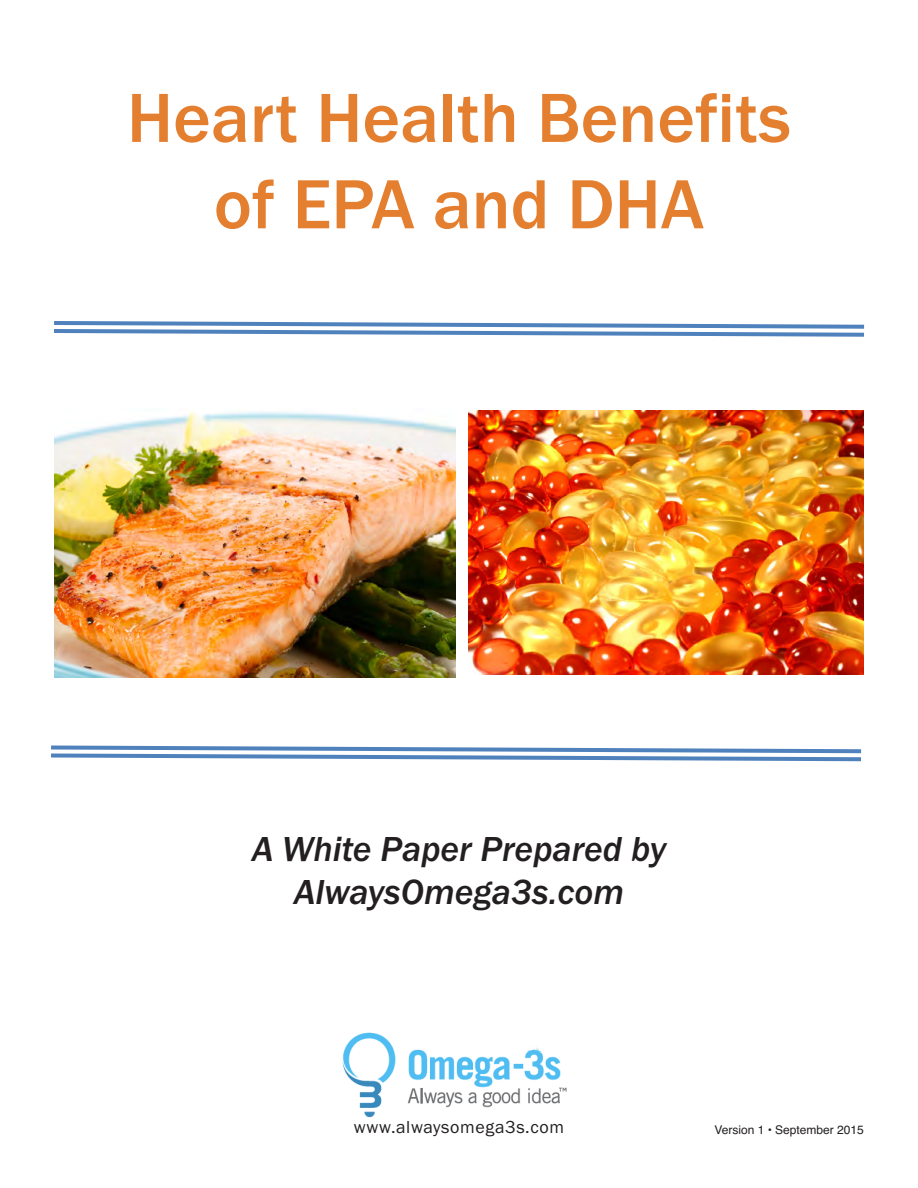
<style>
.page{position:relative;width:918px;height:1188px;background:#fff}
.page>*{position:absolute;margin:0;border:0;box-sizing:border-box;transform-origin:0 0}
.t1{font:500 72px/86.4px "Franklin Gothic";color:#e57f30;text-align:center}
.t2{font:italic 500 36px/43.2px "Franklin Gothic";color:#231f20;text-align:center}
.t3{font:18px "Franklin Gothic";letter-spacing:.035em;color:#231f20}
.t4{font:12px "Helvetica";color:#231f20}
</style>
<div class="page">
<img style="left:54px;top:411px;width:402px;height:266px">
<img style="left:468px;top:410px;width:396px;height:264px">
<svg style="left:54px;top:321px;width:811px;height:16px"></svg>
<svg style="left:51px;top:745px;width:811px;height:17px"></svg>
<img style="left:342px;top:1032px;width:225px;height:86px">
<h1 class="t1" style="left:127px;top:74px;width:665px">Heart Health Benefits of EPA and DHA</h1>
<p class="t2" style="left:252px;top:827px;width:416px">A White Paper Prepared by<br>AlwaysOmega3s.com</p>
<p class="t3" style="left:354px;top:1116px;width:212px">www.alwaysomega3s.com</p>
<p class="t4" style="left:714px;top:1123px;width:151px">Version 1 • September 2015</p>
</div>
